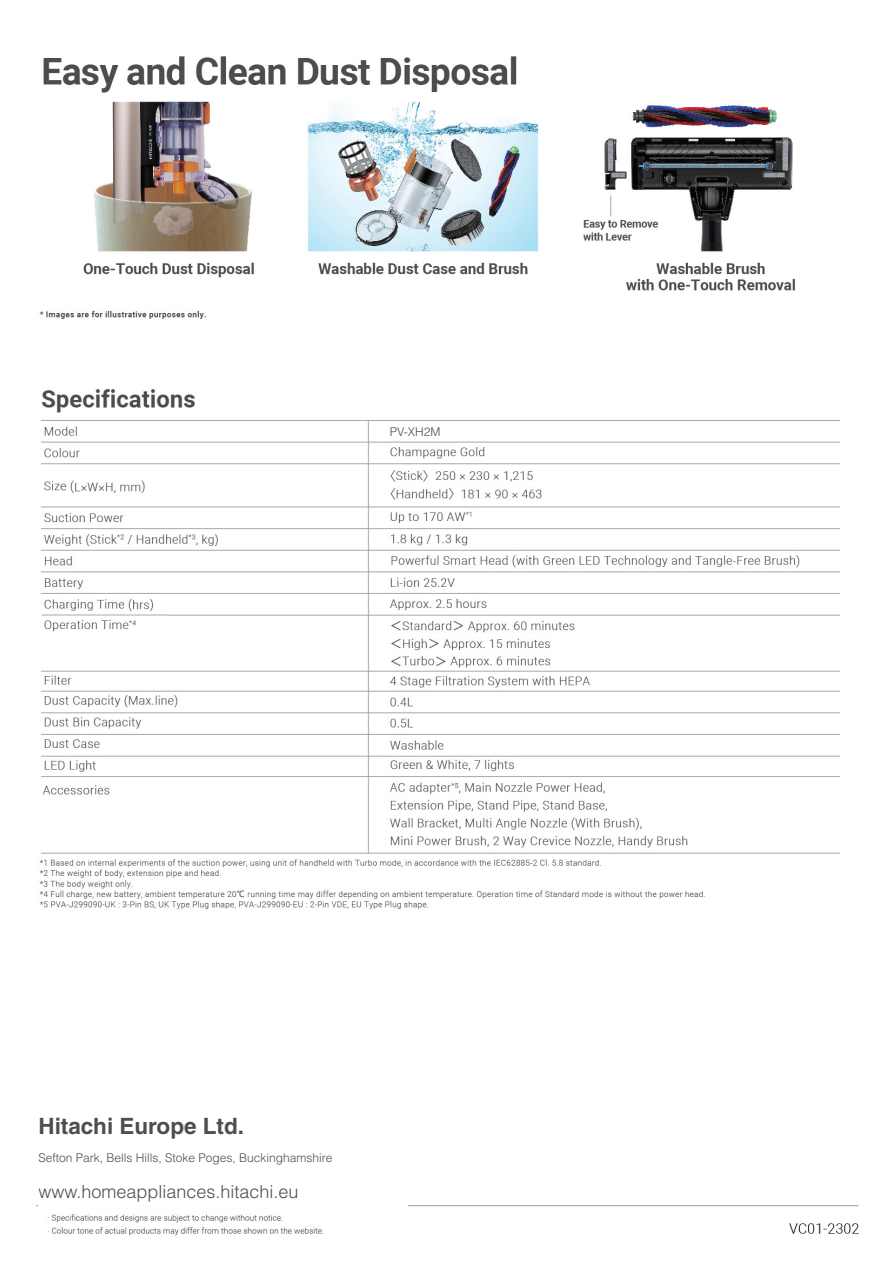
<style>
.page{position:relative;width:893px;height:1263px;background:#fff}
.page>*{position:absolute;margin:0;border:0;box-sizing:border-box;transform-origin:0 0}
.t1{font:700 22.5px "Helvetica";color:#4d4e50}
.t2{font:300 18px "Helvetica";color:#4d4e50}
.t3{font:300 12px "Helvetica";color:#4d4e50}
</style>
<div class="page">
<img style="left:36px;top:56px;width:823px;height:1180px">
<div style="left:390px;top:427px;width:56px;height:10px;background:#fff"></div>
<div style="left:38px;top:1117px;width:370px;height:91px;background:#fff"></div>
<div style="left:840px;top:0;width:53px;height:1110px;background:#fff"></div>
<p class="t3" style="left:390px;top:424px;width:52px">PV-XH2M</p>
<h1 class="t1" style="left:38px;top:1112px;width:207px">Hitachi Europe Ltd.</h1>
<p class="t3" style="left:38px;top:1150px;width:295px">Sefton Park, Bells Hills, Stoke Poges, Buckinghamshire</p>
<h2 class="t2" style="left:38px;top:1181px;width:262px">www.homeappliances.hitachi.eu</h2>
</div>
